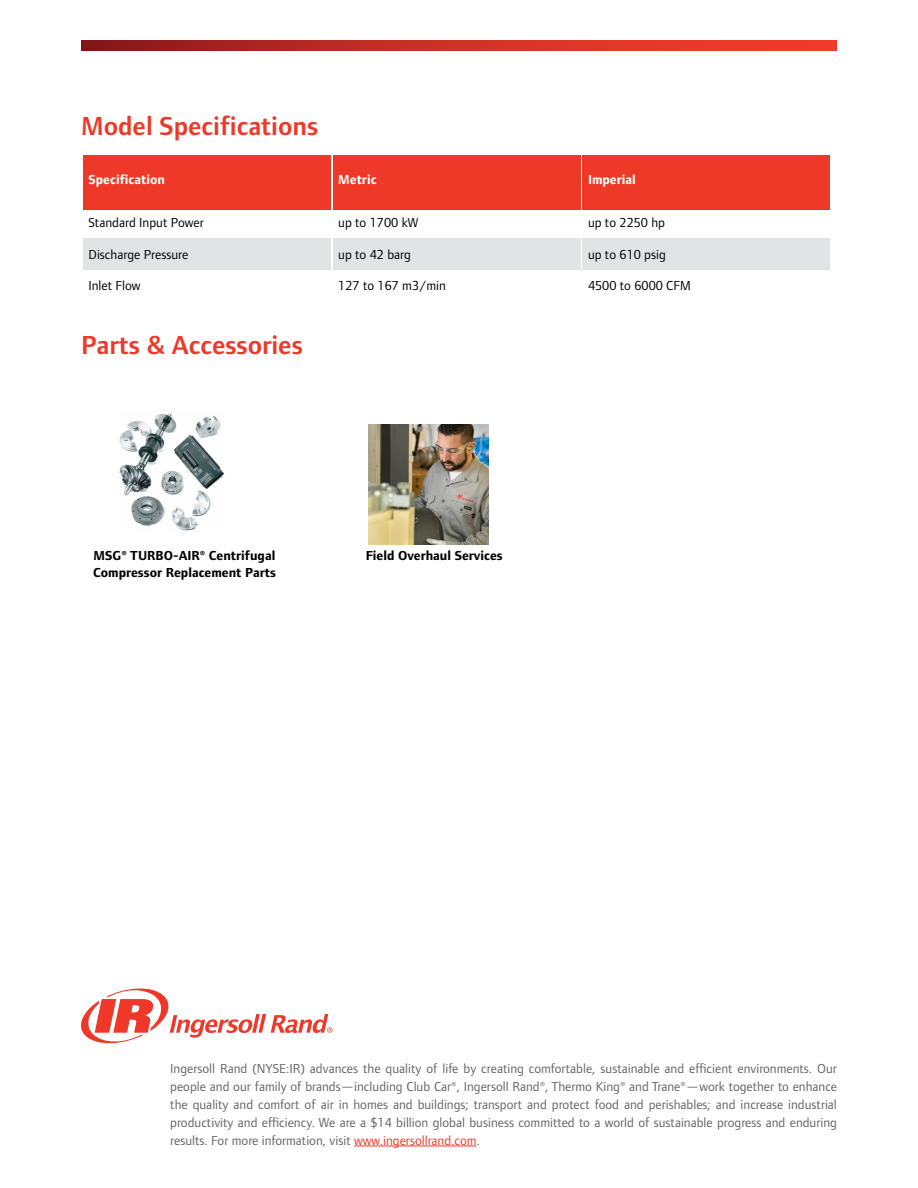
<style>
.page{position:relative;width:918px;height:1188px;background:#fff}
.page>*{position:absolute;margin:0;border:0;box-sizing:border-box;transform-origin:0 0}
.t1{font:600 27px "Foundry Form Sans";color:#ee3828}
.t2{font:13.5px/18px "Foundry Form Sans";color:#636466;text-align:justify}
.t3{font:13.5px "Foundry Form Sans";color:#000}
.t4{font:700 13.5px/17.5px "Foundry Form Sans";color:#000}
.t5{font:700 13.5px "Foundry Form Sans";color:#fff}
.s1{color:#ef3829}
</style>
<div class="page">
<svg style="left:81px;top:40px;width:756px;height:11px;background:#c72e24"></svg>
<div style="left:83px;top:155px;width:248px;height:54px;background:#ee3828"></div>
<div style="left:333px;top:155px;width:247px;height:54px;background:#ee3828"></div>
<div style="left:583px;top:155px;width:247px;height:54px;background:#ee3828"></div>
<div style="left:83px;top:238px;width:248px;height:31px;background:#e2e3e5"></div>
<div style="left:333px;top:238px;width:247px;height:31px;background:#e2e3e5"></div>
<div style="left:583px;top:238px;width:247px;height:31px;background:#e2e3e5"></div>
<img style="left:119px;top:413px;width:106px;height:118px">
<img style="left:368px;top:425px;width:120px;height:120px">
<hr style="left:354px;top:1146px;width:123px;height:1px;background:#ef3829">
<svg style="left:81px;top:988px;width:252px;height:56px"></svg>
<h1 class="t1" style="left:81px;top:111px;width:239px">Model Specifications</h1>
<p class="t5" style="left:88px;top:172px;width:78px">Specification</p>
<p class="t5" style="left:338px;top:172px;width:40px">Metric</p>
<p class="t5" style="left:588px;top:172px;width:49px">Imperial</p>
<p class="t3" style="left:88px;top:215px;width:117px">Standard Input Power</p>
<p class="t3" style="left:338px;top:215px;width:82px">up to 1700 kW</p>
<p class="t3" style="left:588px;top:215px;width:79px">up to 2250 hp</p>
<p class="t3" style="left:88px;top:247px;width:101px">Discharge Pressure</p>
<p class="t3" style="left:338px;top:247px;width:74px">up to 42 barg</p>
<p class="t3" style="left:588px;top:247px;width:79px">up to 610 psig</p>
<p class="t3" style="left:88px;top:278px;width:54px">Inlet Flow</p>
<p class="t3" style="left:338px;top:278px;width:109px">127 to 167 m3/min</p>
<p class="t3" style="left:588px;top:278px;width:104px">4500 to 6000 CFM</p>
<h1 class="t1" style="left:81px;top:330px;width:223px">Parts &amp; Accessories</h1>
<p class="t4" style="left:93px;top:547px;width:184px">MSG® TURBO-AIR® Centrifugal<br>Compressor Replacement Parts</p>
<p class="t4" style="left:366px;top:547px;width:138px">Field Overhaul Services</p>
<p class="t2" style="left:170px;top:1059px;width:668px">Ingersoll Rand (NYSE:IR) advances the quality of life by creating comfortable, sustainable and efficient environments. Our people and our family of brands—including Club Car®, Ingersoll Rand®, Thermo King® and Trane®—work together to enhance the quality and comfort of air in homes and buildings; transport and protect food and perishables; and increase industrial productivity and efficiency. We are a $14 billion global business committed to a world of sustainable progress and enduring results. For more information, visit <span class="s1">www.ingersollrand.com</span>.</p>
</div>
